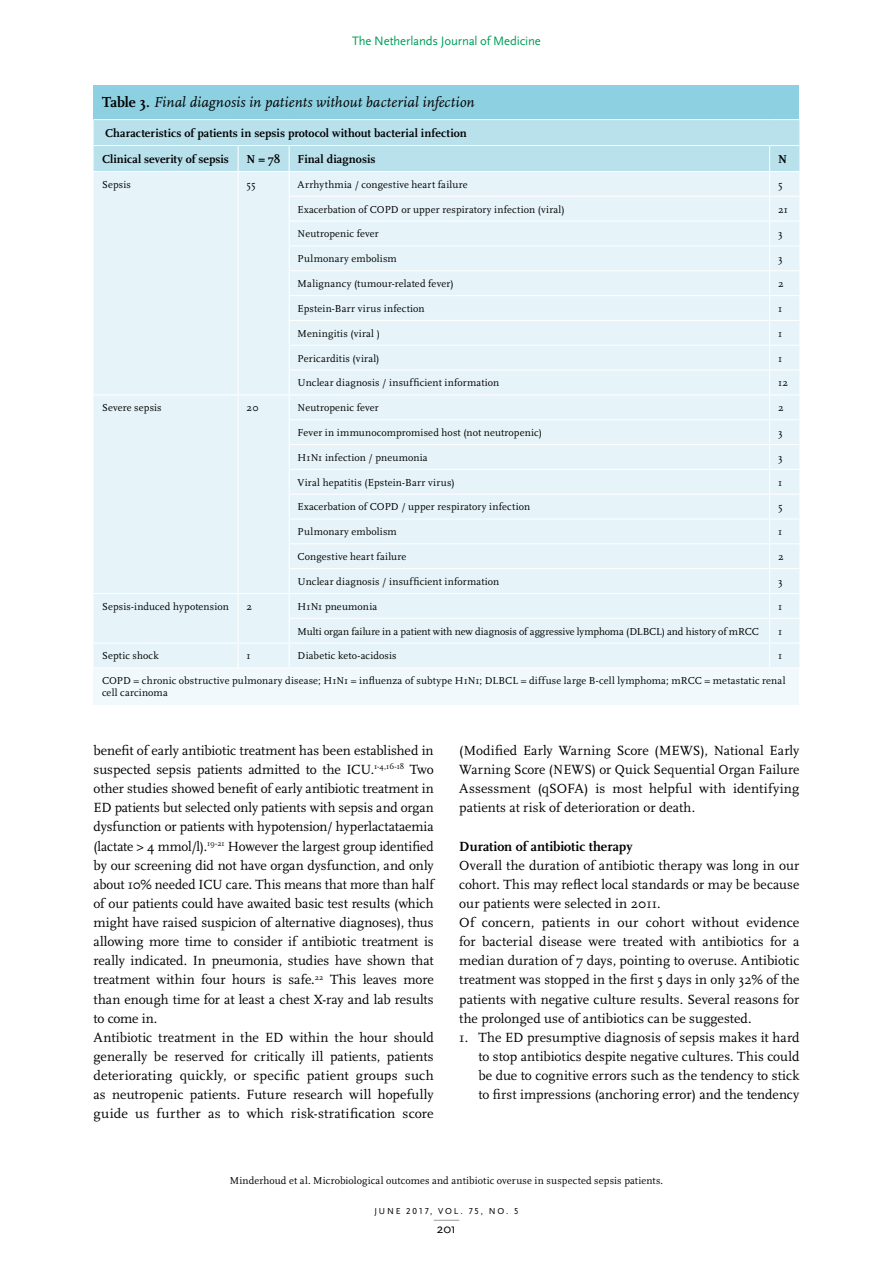
<style>
.page{position:relative;width:893px;height:1263px;background:#fff}
.page>*{position:absolute;margin:0;border:0;box-sizing:border-box;transform-origin:0 0}
.t1{font:italic 15px "Scala";letter-spacing:.01em;color:#000}
.brood{font:13.8px/19.2px "Scala";letter-spacing:.005em;color:#000;text-align:justify}
.tussenkop_2{font:700 13.8px "Scala";letter-spacing:-.005em;color:#000}
.t2{font:13.5px "Scala Sans";color:#000}
.t3{font:12.75px "Scala Sans";letter-spacing:-.01em;color:#009e59}
.tabel_bold{font:700 12px "Scala";letter-spacing:.005em;color:#000}
.tabel_figuur_noot{font:10.5px/12px "Scala";letter-spacing:.015em;color:#000}
.tabel_figuur_noot-2{font:10.5px "Scala";letter-spacing:-.005em;color:#000}
.runningtitle{font:10.5px "Scala";letter-spacing:.01em;color:#000}
.t4{font:9px "Scala Sans Caps";letter-spacing:.2em;color:#000}
.s1{font-weight:700;font-style:normal}
</style>
<div class="page">
<svg style="left:434px;top:1220px;width:25px;height:1px"></svg>
<div style="left:94px;top:85px;width:705px;height:35px;background:#8cd0e1"></div>
<div style="left:94px;top:668px;width:705px;height:37px;background:#f2f9fc"></div>
<svg style="left:94px;top:119px;width:705px;height:549px;background:#e2f2f8"></svg>
<p class="t3" style="left:352px;top:34px;width:190px">The Netherlands Journal of Medicine</p>
<p class="t1" style="left:102px;top:94px;width:374px"><span class="s1">Table 3.</span> Final diagnosis in patients without bacterial infection</p>
<p class="tabel_bold" style="left:105px;top:126px;width:363px">Characteristics of patients in sepsis protocol without bacterial infection</p>
<p class="tabel_bold" style="left:102px;top:152px;width:128px">Clinical severity of sepsis</p>
<p class="tabel_bold" style="left:247px;top:152px;width:35px">N = 78</p>
<p class="tabel_bold" style="left:298px;top:152px;width:79px">Final diagnosis</p>
<p class="tabel_bold" style="left:778px;top:152px;width:10px">N</p>
<p class="tabel_figuur_noot" style="left:102px;top:179px;width:30px">Sepsis</p>
<p class="tabel_figuur_noot" style="left:247px;top:179px;width:10px">55</p>
<p class="tabel_figuur_noot" style="left:298px;top:179px;width:171px">Arrhythmia / congestive heart failure</p>
<p class="tabel_figuur_noot" style="left:778px;top:179px;width:6px">5</p>
<p class="tabel_figuur_noot" style="left:298px;top:203px;width:268px">Exacerbation of COPD or upper respiratory infection (viral)</p>
<p class="tabel_figuur_noot" style="left:778px;top:203px;width:11px">21</p>
<p class="tabel_figuur_noot" style="left:298px;top:228px;width:83px">Neutropenic fever</p>
<p class="tabel_figuur_noot" style="left:778px;top:228px;width:6px">3</p>
<p class="tabel_figuur_noot" style="left:298px;top:253px;width:101px">Pulmonary embolism</p>
<p class="tabel_figuur_noot" style="left:778px;top:253px;width:6px">3</p>
<p class="tabel_figuur_noot" style="left:298px;top:278px;width:158px">Malignancy (tumour-related fever)</p>
<p class="tabel_figuur_noot" style="left:778px;top:278px;width:7px">2</p>
<p class="tabel_figuur_noot" style="left:298px;top:303px;width:129px">Epstein-Barr virus infection</p>
<p class="tabel_figuur_noot" style="left:778px;top:303px;width:6px">1</p>
<p class="tabel_figuur_noot" style="left:298px;top:327px;width:84px">Meningitis (viral )</p>
<p class="tabel_figuur_noot" style="left:778px;top:327px;width:6px">1</p>
<p class="tabel_figuur_noot" style="left:298px;top:352px;width:83px">Pericarditis (viral)</p>
<p class="tabel_figuur_noot" style="left:778px;top:352px;width:6px">1</p>
<p class="tabel_figuur_noot" style="left:298px;top:377px;width:203px">Unclear diagnosis / insufficient information</p>
<p class="tabel_figuur_noot" style="left:778px;top:377px;width:11px">12</p>
<p class="tabel_figuur_noot" style="left:102px;top:402px;width:61px">Severe sepsis</p>
<p class="tabel_figuur_noot" style="left:247px;top:402px;width:14px">20</p>
<p class="tabel_figuur_noot" style="left:298px;top:402px;width:83px">Neutropenic fever</p>
<p class="tabel_figuur_noot" style="left:778px;top:402px;width:7px">2</p>
<p class="tabel_figuur_noot" style="left:298px;top:427px;width:246px">Fever in immunocompromised host (not neutropenic)</p>
<p class="tabel_figuur_noot" style="left:778px;top:427px;width:6px">3</p>
<p class="tabel_figuur_noot" style="left:298px;top:452px;width:132px">H1N1 infection / pneumonia</p>
<p class="tabel_figuur_noot" style="left:778px;top:452px;width:6px">3</p>
<p class="tabel_figuur_noot" style="left:298px;top:476px;width:158px">Viral hepatitis (Epstein-Barr virus)</p>
<p class="tabel_figuur_noot" style="left:778px;top:476px;width:6px">1</p>
<p class="tabel_figuur_noot" style="left:298px;top:501px;width:234px">Exacerbation of COPD / upper respiratory infection</p>
<p class="tabel_figuur_noot" style="left:778px;top:501px;width:6px">5</p>
<p class="tabel_figuur_noot" style="left:298px;top:526px;width:101px">Pulmonary embolism</p>
<p class="tabel_figuur_noot" style="left:778px;top:526px;width:6px">1</p>
<p class="tabel_figuur_noot" style="left:298px;top:551px;width:110px">Congestive heart failure</p>
<p class="tabel_figuur_noot" style="left:778px;top:551px;width:7px">2</p>
<p class="tabel_figuur_noot" style="left:298px;top:576px;width:203px">Unclear diagnosis / insufficient information</p>
<p class="tabel_figuur_noot" style="left:778px;top:576px;width:6px">3</p>
<p class="tabel_figuur_noot" style="left:102px;top:600px;width:128px">Sepsis-induced hypotension</p>
<p class="tabel_figuur_noot" style="left:247px;top:600px;width:7px">2</p>
<p class="tabel_figuur_noot" style="left:298px;top:600px;width:81px">H1N1 pneumonia</p>
<p class="tabel_figuur_noot" style="left:778px;top:600px;width:6px">1</p>
<p class="tabel_figuur_noot-2" style="left:298px;top:625px;width:463px">Multi organ failure in a patient with new diagnosis of aggressive lymphoma (DLBCL) and history of mRCC</p>
<p class="tabel_figuur_noot" style="left:778px;top:625px;width:6px">1</p>
<p class="tabel_figuur_noot" style="left:102px;top:650px;width:58px">Septic shock</p>
<p class="tabel_figuur_noot" style="left:247px;top:650px;width:6px">1</p>
<p class="tabel_figuur_noot" style="left:298px;top:650px;width:100px">Diabetic keto-acidosis</p>
<p class="tabel_figuur_noot" style="left:778px;top:650px;width:6px">1</p>
<p class="tabel_figuur_noot" style="left:102px;top:675px;width:685px">COPD = chronic obstructive pulmonary disease; H1N1 = influenza of subtype H1N1; DLBCL = diffuse large B-cell lymphoma; mRCC = metastatic renal cell carcinoma</p>
<p class="brood" style="left:94px;top:741px;width:342px">benefit of early antibiotic treatment has been established in suspected sepsis patients admitted to the ICU.<sup>1-4,16-18</sup> Two other studies showed benefit of early antibiotic treatment in ED patients but selected only patients with sepsis and organ dysfunction or patients with hypotension/ hyperlactataemia (lactate &gt; 4 mmol/l).<sup>19-21</sup> However the largest group identified by our screening did not have organ dysfunction, and only about 10% needed ICU care. This means that more than half of our patients could have awaited basic test results (which might have raised suspicion of alternative diagnoses), thus allowing more time to consider if antibiotic treatment is really indicated. In pneumonia, studies have shown that treatment within four hours is safe.<sup>22</sup> This leaves more than enough time for at least a chest X-ray and lab results to come in.</p>
<p class="brood" style="left:94px;top:1028px;width:342px">Antibiotic treatment in the ED within the hour should generally be reserved for critically ill patients, patients deteriorating quickly, or specific patient groups such as neutropenic patients. Future research will hopefully guide us further as to which risk-stratification score</p>
<p class="brood" style="left:459px;top:741px;width:342px">(Modified Early Warning Score (MEWS), National Early Warning Score (NEWS) or Quick Sequential Organ Failure Assessment (qSOFA) is most helpful with identifying patients at risk of deterioration or death.</p>
<p class="tussenkop_2" style="left:459px;top:838px;width:175px">Duration of antibiotic therapy</p>
<p class="brood" style="left:459px;top:856px;width:342px">Overall the duration of antibiotic therapy was long in our cohort. This may reflect local standards or may be because our patients were selected in 2011.</p>
<p class="brood" style="left:459px;top:913px;width:342px">Of concern, patients in our cohort without evidence for bacterial disease were treated with antibiotics for a median duration of 7 days, pointing to overuse. Antibiotic treatment was stopped in the first 5 days in only 32% of the patients with negative culture results. Several reasons for the prolonged use of antibiotics can be suggested.</p>
<p class="brood" style="left:478px;top:1028px;width:323px;text-indent:-19px">1. The ED presumptive diagnosis of sepsis makes it hard to stop antibiotics despite negative cultures. This could be due to cognitive errors such as the tendency to stick to first impressions (anchoring error) and the tendency</p>
<p class="runningtitle" style="left:230px;top:1174px;width:435px">Minderhoud et al. Microbiological outcomes and antibiotic overuse in suspected sepsis patients.</p>
<p class="t4" style="left:374px;top:1206px;width:146px">JUNE 2017, VOL. 75, NO. 5</p>
<p class="t2" style="left:437px;top:1221px;width:21px">201</p>
</div>
